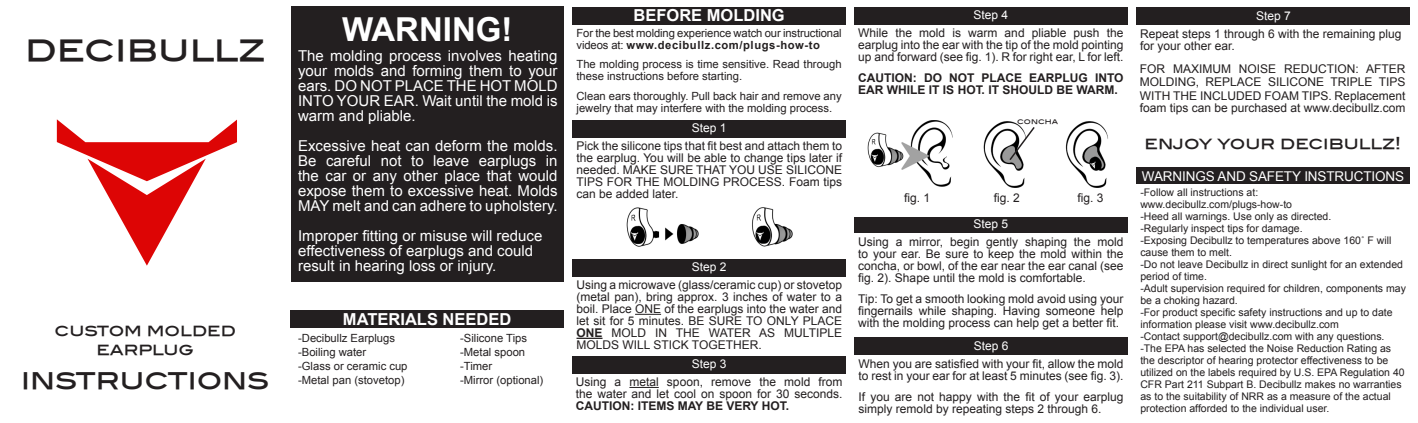
<style>
.page{position:relative;width:1418px;height:423px;background:#fff}
.page>*{position:absolute;margin:0;border:0;box-sizing:border-box;transform-origin:0 0}
.t1{font:34.5px "Blair Md ITCTT Medium";color:#231f20}
.t2{font:700 33px "Arial";color:#fff}
.t3{font:27px "Blair Md ITCTT Medium";color:#231f20}
.t4{font:16.5px "Blair Md ITCTT Medium";color:#231f20}
.t5{font:700 16.5px "Arial";color:#fff}
.t6{font:15px/15px "Arial";color:#fff;text-align:justify}
.t7{font:13.5px "Arial";letter-spacing:-.01em;color:#fff}
.t8{font:12px/12px "Arial";color:#231f20;text-align:justify}
.t9{font:700 12px/12px "Arial";color:#231f20}
.t10{font:12px "Arial";color:#fff}
.t11{font:11.25px/12px "Arial";color:#231f20}
.t12{font:10.5px/12px "Arial";color:#231f20}
.t13{font:7.5px "Blair Md ITCTT Medium";color:#231f20}
.s1{font-weight:700}
</style>
<div class="page">
<div style="left:291px;top:6px;width:272px;height:276px;background:#231f20"></div>
<div style="left:572px;top:7px;width:273px;height:18px;background:#231f20"></div>
<div style="left:291px;top:310px;width:273px;height:18px;background:#231f20"></div>
<div style="left:572px;top:120px;width:273px;height:18px;background:#231f20"></div>
<div style="left:854px;top:218px;width:273px;height:15px;background:#231f20"></div>
<div style="left:1136px;top:7px;width:273px;height:18px;background:#231f20"></div>
<div style="left:854px;top:337px;width:273px;height:18px;background:#231f20"></div>
<div style="left:572px;top:259px;width:273px;height:18px;background:#231f20"></div>
<div style="left:573px;top:356px;width:273px;height:18px;background:#231f20"></div>
<div style="left:1136px;top:168px;width:273px;height:16px;background:#231f20"></div>
<div style="left:854px;top:7px;width:273px;height:18px;background:#231f20"></div>
<img style="left:752px;top:207px;width:41px;height:40px">
<svg style="left:635px;top:314px;width:26px;height:1px"></svg>
<svg style="left:576px;top:338px;width:26px;height:1px"></svg>
<svg style="left:57px;top:119px;width:180px;height:147px"></svg>
<img style="left:626px;top:207px;width:73px;height:40px">
<img style="left:867px;top:121px;width:86px;height:66px">
<img style="left:983px;top:121px;width:42px;height:67px">
<img style="left:1065px;top:121px;width:43px;height:67px">
<hr style="left:629px;top:387px;width:30px;height:1px;background:#231f20">
<svg style="left:1008px;top:125px;width:27px;height:37px"></svg>
<p class="t1" style="left:25px;top:28px;width:241px">DECIBULLZ</p>
<p class="t4" style="left:55px;top:320px;width:183px">CUSTOM MOLDED</p>
<p class="t4" style="left:97px;top:339px;width:99px">EARPLUG</p>
<p class="t3" style="left:21px;top:363px;width:249px">INSTRUCTIONS</p>
<p class="t2" style="left:342px;top:8px;width:172px">WARNING!</p>
<p class="t6" style="left:298px;top:48px;width:261px">The molding process involves heating your molds and forming them to your ears. DO NOT PLACE THE HOT MOLD INTO YOUR EAR. Wait until the mold is warm and pliable.</p>
<p class="t6" style="left:298px;top:138px;width:261px">Excessive heat can deform the molds.<br>Be careful not to leave earplugs in the car or any other place that would expose them to excessive heat. Molds MAY melt and can adhere to upholstery.</p>
<p class="t6" style="left:298px;top:228px;width:246px;text-align:left">Improper fitting or misuse will reduce effectiveness of earplugs and could result in hearing loss or injury.</p>
<p class="t5" style="left:343px;top:308px;width:170px">MATERIALS NEEDED</p>
<p class="t11" style="left:298px;top:332px;width:98px">-Decibullz Earplugs</p>
<p class="t11" style="left:460px;top:332px;width:68px">-Silicone Tips</p>
<p class="t11" style="left:298px;top:346px;width:70px">-Boiling water</p>
<p class="t11" style="left:460px;top:346px;width:67px">-Metal spoon</p>
<p class="t11" style="left:298px;top:360px;width:111px">-Glass or ceramic cup</p>
<p class="t11" style="left:460px;top:360px;width:34px">-Timer</p>
<p class="t11" style="left:298px;top:375px;width:108px">-Metal pan (stovetop)</p>
<p class="t11" style="left:460px;top:375px;width:85px">-Mirror (optional)</p>
<p class="t5" style="left:633px;top:5px;width:153px">BEFORE MOLDING</p>
<p class="t11" style="left:576px;top:27px;width:267px">For the best molding experience watch our instructional videos at: <span class="s1">www.decibullz.com/plugs-how-to</span></p>
<p class="t11" style="left:576px;top:58px;width:267px">The molding process is time sensitive. Read through these instructions before starting.</p>
<p class="t11" style="left:576px;top:90px;width:267px">Clean ears thoroughly. Pull back hair and remove any jewelry that may interfere with the molding process.</p>
<p class="t10" style="left:692px;top:120px;width:36px">Step 1</p>
<p class="t8" style="left:576px;top:140px;width:267px">Pick the silicone tips that fit best and attach them to the earplug. You will be able to change tips later if needed. MAKE SURE THAT YOU USE SILICONE TIPS FOR THE MOLDING PROCESS. Foam tips can be added later.</p>
<p class="t10" style="left:692px;top:259px;width:36px">Step 2</p>
<p class="t8" style="left:576px;top:279px;width:267px">Using a microwave (glass/ceramic cup) or stovetop (metal pan), bring approx. 3 inches of water to a boil. Place ONE of the earplugs into the water and let sit for 5 minutes. BE SURE TO ONLY PLACE <span class="s1">ONE</span> MOLD IN THE WATER AS MULTIPLE MOLDS WILL STICK TOGETHER.</p>
<p class="t10" style="left:692px;top:356px;width:36px">Step 3</p>
<p class="t8" style="left:575px;top:376px;width:268px">Using a metal spoon, remove the mold from the water and let cool on spoon for 30 seconds.<br><span class="s1">CAUTION: ITEMS MAY BE VERY HOT.</span></p>
<p class="t10" style="left:973px;top:7px;width:36px">Step 4</p>
<p class="t8" style="left:858px;top:27px;width:267px">While the mold is warm and pliable push the earplug into the ear with the tip of the mold pointing up and forward (see fig. 1). R for right ear, L for left.</p>
<p class="t9" style="left:858px;top:72px;width:267px">CAUTION: DO NOT PLACE EARPLUG INTO<br>EAR WHILE IT IS HOT. IT SHOULD BE WARM.</p>
<p class="t13" style="left:1017px;top:117px;width:42px">CONCHA</p>
<p class="t8" style="left:904px;top:192px;width:28px">fig. 1</p>
<p class="t8" style="left:993px;top:192px;width:28px">fig. 2</p>
<p class="t8" style="left:1077px;top:192px;width:28px">fig. 3</p>
<p class="t10" style="left:973px;top:216px;width:36px">Step 5</p>
<p class="t8" style="left:858px;top:236px;width:267px">Using a mirror, begin gently shaping the mold to your ear. Be sure to keep the mold within the concha, or bowl, of the ear near the ear canal (see fig. 2). Shape until the mold is comfortable.</p>
<p class="t8" style="left:858px;top:293px;width:267px">Tip: To get a smooth looking mold avoid using your fingernails while shaping. Having someone help with the molding process can help get a better fit.</p>
<p class="t10" style="left:973px;top:337px;width:36px">Step 6</p>
<p class="t8" style="left:858px;top:357px;width:266px">When you are satisfied with your fit, allow the mold to rest in your ear for at least 5 minutes (see fig. 3).</p>
<p class="t8" style="left:858px;top:390px;width:266px">If you are not happy with the fit of your earplug simply remold by repeating steps 2 through 6.</p>
<p class="t10" style="left:1256px;top:8px;width:36px">Step 7</p>
<p class="t8" style="left:1140px;top:28px;width:263px">Repeat steps 1 through 6 with the remaining plug</p>
<p class="t8" style="left:1140px;top:40px;width:96px">for your other ear.</p>
<p class="t8" style="left:1139px;top:62px;width:267px;line-height:13.5px">FOR MAXIMUM NOISE REDUCTION: AFTER MOLDING, REPLACE SILICONE TRIPLE TIPS WITH THE INCLUDED FOAM TIPS. Replacement</p>
<p class="t8" style="left:1139px;top:102px;width:267px">foam tips can be purchased at www.decibullz.com</p>
<p class="t4" style="left:1144px;top:133px;width:258px">ENJOY YOUR DECIBULLZ!</p>
<p class="t7" style="left:1142px;top:168px;width:264px">WARNINGS AND SAFETY INSTRUCTIONS</p>
<p class="t12" style="left:1140px;top:186px;width:119px">-Follow all instructions at:</p>
<p class="t12" style="left:1140px;top:198px;width:153px">www.decibullz.com/plugs-how-to</p>
<p class="t12" style="left:1140px;top:210px;width:192px">-Heed all warnings. Use only as directed.</p>
<p class="t12" style="left:1140px;top:222px;width:164px">-Regularly inspect tips for damage.</p>
<p class="t12" style="left:1140px;top:234px;width:252px">-Exposing Decibullz to temperatures above 160˚ F will cause them to melt.</p>
<p class="t12" style="left:1140px;top:258px;width:264px">-Do not leave Decibullz in direct sunlight for an extended period of time.</p>
<p class="t12" style="left:1140px;top:282px;width:267px">-Adult supervision required for children, components may be a choking hazard.</p>
<p class="t12" style="left:1140px;top:306px;width:254px">-For product specific safety instructions and up to date information please visit www.decibullz.com</p>
<p class="t12" style="left:1140px;top:330px;width:246px">-Contact support@decibullz.com with any questions.</p>
<p class="t12" style="left:1140px;top:342px;width:266px">-The EPA has selected the Noise Reduction Rating as the descriptor of hearing protector effectiveness to be utilized on the labels required by U.S. EPA Regulation 40<br>CFR Part 211 Subpart B. Decibullz makes no warranties as to the suitability of NRR as a measure of the actual protection afforded to the individual user.</p>
</div>
